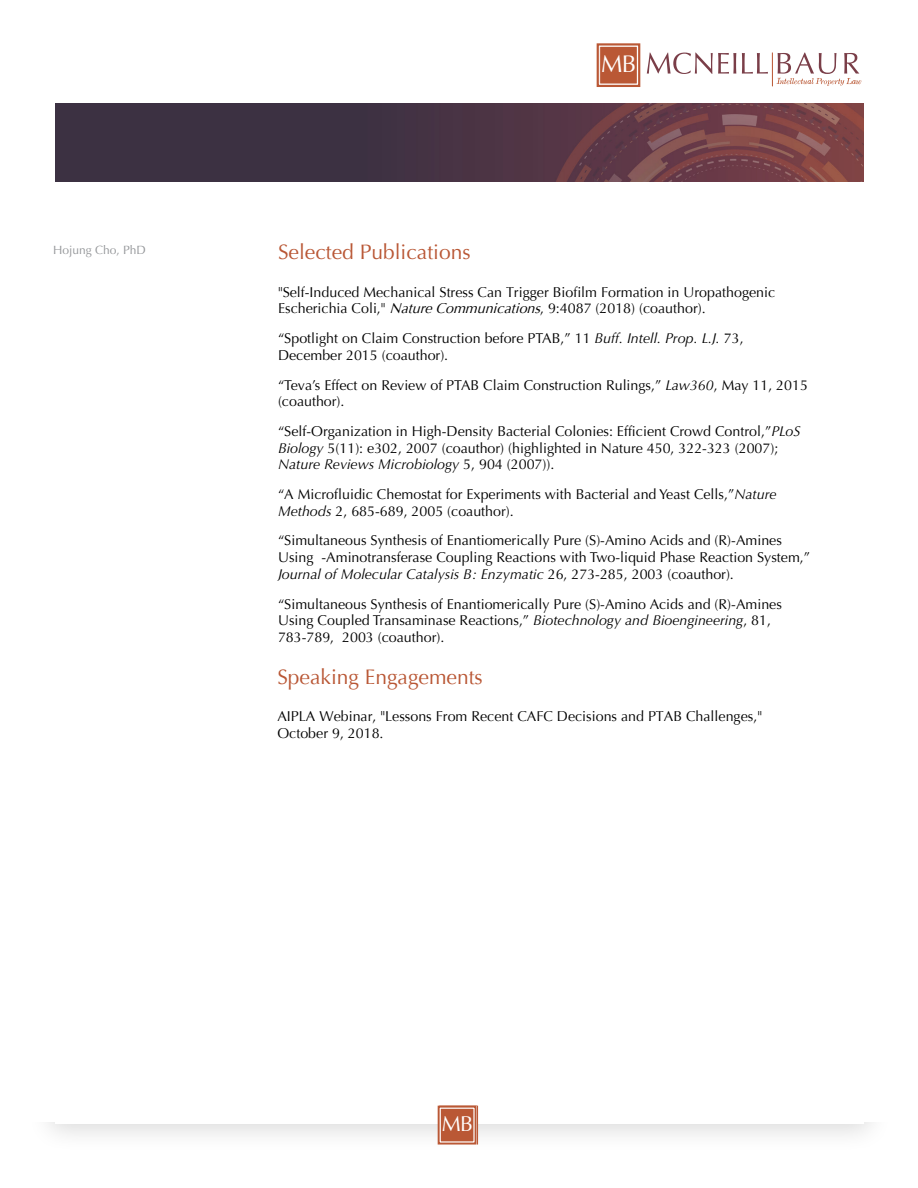
<style>
.page{position:relative;width:918px;height:1188px;background:#fff}
.page>*{position:absolute;margin:0;border:0;box-sizing:border-box;transform-origin:0 0}
.t1{font:24px "Optima";color:#fff}
.t2{font:21.45px "Optima";color:#fff}
.t3{font:21px "Optima";color:#b95735}
.t4{font:14.25px/16.5px "Optima";color:#000}
.t5{font:12px "Optima";color:#939598}
.s1{font-style:italic}
</style>
<div class="page">
<div style="left:26px;top:30px;width:868px;height:1123px;background:#000;opacity:.15"></div>
<div style="left:0;top:2px;width:918px;height:1120px;background:#fff"></div>
<div style="left:439px;top:1106px;width:39px;height:39px;border:2px solid #ba5835"></div>
<img style="left:56px;top:104px;width:808px;height:78px">
<svg style="left:647px;top:53px;width:89px;height:21px"></svg>
<svg style="left:742px;top:53px;width:26px;height:21px"></svg>
<svg style="left:776px;top:53px;width:85px;height:33px"></svg>
<div style="left:600px;top:46px;width:37px;height:38px;background:#ba5835"></div>
<div style="left:599px;top:46px;width:39px;height:38px;border:1px solid #fff"></div>
<div style="left:597px;top:43px;width:43px;height:44px;border:2px solid #ba5835"></div>
<hr style="left:772px;top:53px;width:1px;height:33px;background:#ba5835">
<div style="left:440px;top:1108px;width:34px;height:34px;background:#ba5835"></div>
<div style="left:438px;top:1106px;width:39px;height:39px;border:2px solid #ba5835"></div>
<h1 class="t1" style="left:601px;top:50px;width:37px">MB</h1>
<p class="t5" style="left:53px;top:243px;width:94px">Hojung Cho, PhD</p>
<h3 class="t3" style="left:278px;top:240px;width:194px">Selected Publications</h3>
<p class="t4" style="left:278px;top:284px;width:499px">"Self-Induced Mechanical Stress Can Trigger Biofilm Formation in Uropathogenic<br>Escherichia Coli," <span class="s1">NatureCommunications</span>, 9:4087 (2018) (coauthor).</p>
<p class="t4" style="left:278px;top:330px;width:467px">“Spotlight on Claim Construction before PTAB,” 11 <span class="s1">Buff. Intell. Prop. L.J.</span> 73,<br>December 2015 (coauthor).</p>
<p class="t4" style="left:278px;top:377px;width:532px">“Teva’s Effect on Review of PTAB Claim Construction Rulings,” <span class="s1">Law360</span>, May 11, 2015 (coauthor).</p>
<p class="t4" style="left:278px;top:423px;width:524px">“Self-Organization in High-Density Bacterial Colonies: Efficient Crowd Control,”<span class="s1">PLoS<br>Biology</span> 5(11): e302, 2007 (coauthor) (highlighted in Nature 450, 322-323 (2007);<br><span class="s1">Nature Reviews Microbiology</span> 5, 904 (2007)).</p>
<p class="t4" style="left:278px;top:486px;width:500px">“A Microfluidic Chemostat for Experiments with Bacterial and Yeast Cells,”<span class="s1">Nature<br>Methods</span> 2, 685-689, 2005 (coauthor).</p>
<p class="t4" style="left:278px;top:533px;width:534px">“Simultaneous Synthesis of Enantiomerically Pure (S)-Amino Acids and (R)-Amines<br>Using -Aminotransferase Coupling Reactions with Two-liquid Phase Reaction System,”<br><span class="s1">Journal of Molecular Catalysis B: Enzymatic</span> 26, 273-285, 2003 (coauthor).</p>
<p class="t4" style="left:278px;top:596px;width:505px">“Simultaneous Synthesis of Enantiomerically Pure (S)-Amino Acids and (R)-Amines<br>Using Coupled Transaminase Reactions,” <span class="s1">Biotechnology and Bioengineering</span>, 81,<br>783-789, 2003 (coauthor).</p>
<h3 class="t3" style="left:277px;top:665px;width:207px">Speaking Engagements</h3>
<p class="t4" style="left:277px;top:709px;width:486px">AIPLA Webinar, "Lessons From Recent CAFC Decisions and PTAB Challenges,"<br>October 9, 2018.</p>
<h2 class="t2" style="left:442px;top:1111px;width:33px">MB</h2>
</div>
